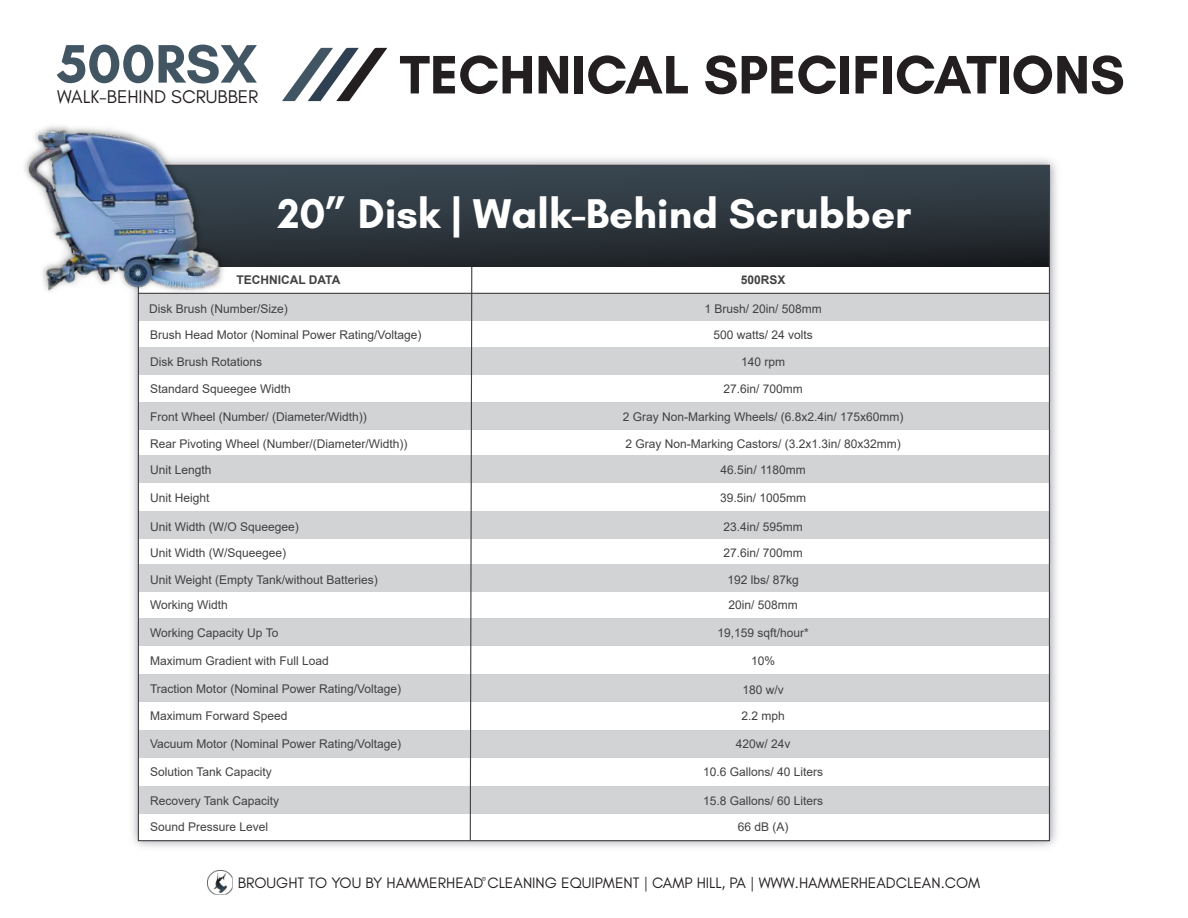
<style>
.page{position:relative;width:1188px;height:918px;background:#fff}
.page>*{position:absolute;margin:0;border:0;box-sizing:border-box;transform-origin:0 0}
.t1{font:700 55.2px "Glacial Indifference";color:#231f20}
.t2{font:700 55.2px "Glacial Indifference";color:#425563}
.t3{font:700 42.3px "Glacial Indifference";color:#fff}
.t4{font:18.75px "Glacial Indifference";color:#231f20}
.t5{font:15.45px "Glacial Indifference";color:#231f20}
.t6{font:12px "Arial";color:#414042}
.t7{font:700 12px "Arial";color:#414042}
.t8{font:6px "Glacial Indifference";color:#231f20}
</style>
<div class="page">
<img style="left:132px;top:158px;width:925px;height:689px">
<div style="left:138px;top:165px;width:911px;height:676px;background:#fff"></div>
<svg style="left:282px;top:48px;width:105px;height:53px"></svg>
<div style="left:138px;top:293px;width:912px;height:28px;background:#d1d3d4"></div>
<div style="left:138px;top:348px;width:911px;height:27px;background:#d1d3d4"></div>
<div style="left:139px;top:402px;width:911px;height:28px;background:#d1d3d4"></div>
<div style="left:139px;top:455px;width:911px;height:28px;background:#d1d3d4"></div>
<div style="left:139px;top:511px;width:911px;height:27px;background:#d1d3d4"></div>
<div style="left:139px;top:564px;width:911px;height:27px;background:#d1d3d4"></div>
<div style="left:139px;top:619px;width:911px;height:27px;background:#d1d3d4"></div>
<div style="left:139px;top:675px;width:911px;height:27px;background:#d1d3d4"></div>
<div style="left:138px;top:731px;width:911px;height:27px;background:#d1d3d4"></div>
<div style="left:138px;top:786px;width:911px;height:28px;background:#d1d3d4"></div>
<svg style="left:469px;top:267px;width:4px;height:575px"></svg>
<div style="left:138px;top:165px;width:911px;height:102px;background:linear-gradient(to bottom,#3a4954,#202428)"></div>
<img style="left:24px;top:158px;width:209px;height:146px">
<img style="left:25px;top:126px;width:200px;height:170px">
<hr style="left:138px;top:293px;width:912px;height:1px;background:#414042">
<img style="left:208px;top:870px;width:25px;height:25px">
<h1 class="t2" style="left:57px;top:30px;width:201px">500RSX</h1>
<h3 class="t4" style="left:57px;top:86px;width:203px">WALK-BEHIND SCRUBBER</h3>
<h1 class="t1" style="left:400px;top:41px;width:727px">TECHNICAL SPECIFICATIONS</h1>
<h2 class="t3" style="left:278px;top:188px;width:635px">20” Disk | Walk-Behind Scrubber</h2>
<p class="t7" style="left:236px;top:272px;width:105px">TECHNICAL DATA</p>
<p class="t7" style="left:741px;top:272px;width:46px">500RSX</p>
<p class="t6" style="left:149px;top:300px;width:140px">Disk Brush (Number/Size)</p>
<p class="t6" style="left:705px;top:300px;width:119px">1 Brush/ 20in/ 508mm</p>
<p class="t6" style="left:150px;top:326px;width:273px">Brush Head Motor (Nominal Power Rating/Voltage)</p>
<p class="t6" style="left:714px;top:326px;width:101px">500 watts/ 24 volts</p>
<p class="t6" style="left:150px;top:354px;width:114px">Disk Brush Rotations</p>
<p class="t6" style="left:741px;top:354px;width:46px">140 rpm</p>
<p class="t6" style="left:150px;top:380px;width:142px">Standard Squeegee Width</p>
<p class="t6" style="left:724px;top:380px;width:81px">27.6in/ 700mm</p>
<p class="t6" style="left:150px;top:408px;width:218px">Front Wheel (Number/ (Diameter/Width))</p>
<p class="t6" style="left:623px;top:408px;width:282px">2 Gray Non-Marking Wheels/ (6.8x2.4in/ 175x60mm)</p>
<p class="t6" style="left:150px;top:435px;width:259px">Rear Pivoting Wheel (Number/(Diameter/Width))</p>
<p class="t6" style="left:150px;top:462px;width:63px">Unit Length</p>
<p class="t6" style="left:150px;top:490px;width:61px">Unit Height</p>
<p class="t6" style="left:150px;top:518px;width:150px">Unit Width (W/O Squeegee)</p>
<p class="t6" style="left:150px;top:545px;width:138px">Unit Width (W/Squeegee)</p>
<p class="t6" style="left:150px;top:571px;width:229px">Unit Weight (Empty Tank/without Batteries)</p>
<p class="t6" style="left:626px;top:435px;width:277px">2 Gray Non-Marking Castors/ (3.2x1.3in/ 80x32mm)</p>
<p class="t6" style="left:721px;top:462px;width:87px">46.5in/ 1180mm</p>
<p class="t6" style="left:720px;top:490px;width:88px">39.5in/ 1005mm</p>
<p class="t6" style="left:724px;top:518px;width:81px">23.4in/ 595mm</p>
<p class="t6" style="left:724px;top:545px;width:81px">27.6in/ 700mm</p>
<p class="t6" style="left:728px;top:571px;width:73px">192 lbs/ 87kg</p>
<p class="t6" style="left:150px;top:597px;width:79px">Working Width</p>
<p class="t6" style="left:150px;top:625px;width:130px">Working Capacity Up To</p>
<p class="t6" style="left:150px;top:653px;width:180px">Maximum Gradient with Full Load</p>
<p class="t6" style="left:729px;top:597px;width:71px">20in/ 508mm</p>
<p class="t6" style="left:718px;top:625px;width:93px">19,159 sqft/hour*</p>
<p class="t6" style="left:751px;top:653px;width:26px">10%</p>
<p class="t6" style="left:150px;top:681px;width:252px">Traction Motor (Nominal Power Rating/Voltage)</p>
<p class="t6" style="left:743px;top:681px;width:43px">180 w/v</p>
<p class="t6" style="left:150px;top:708px;width:139px">Maximum Forward Speed</p>
<p class="t6" style="left:742px;top:708px;width:45px">2.2 mph</p>
<p class="t6" style="left:150px;top:736px;width:253px">Vacuum Motor (Nominal Power Rating/Voltage)</p>
<p class="t6" style="left:736px;top:736px;width:56px">420w/ 24v</p>
<p class="t6" style="left:150px;top:764px;width:123px">Solution Tank Capacity</p>
<p class="t6" style="left:703px;top:764px;width:122px">10.6 Gallons/ 40 Liters</p>
<p class="t6" style="left:150px;top:792px;width:131px">Recovery Tank Capacity</p>
<p class="t6" style="left:703px;top:792px;width:122px">15.8 Gallons/ 60 Liters</p>
<p class="t6" style="left:150px;top:819px;width:120px">Sound Pressure Level</p>
<p class="t6" style="left:738px;top:819px;width:52px">66 dB (A)</p>
<p class="t8" style="left:482px;top:875px;width:6px">®</p>
<p class="t5" style="left:238px;top:874px;width:744px">BROUGHT TO YOU BY HAMMERHEAD CLEANING EQUIPMENT | CAMP HILL, PA | WWW.HAMMERHEADCLEAN.COM</p>
</div>
